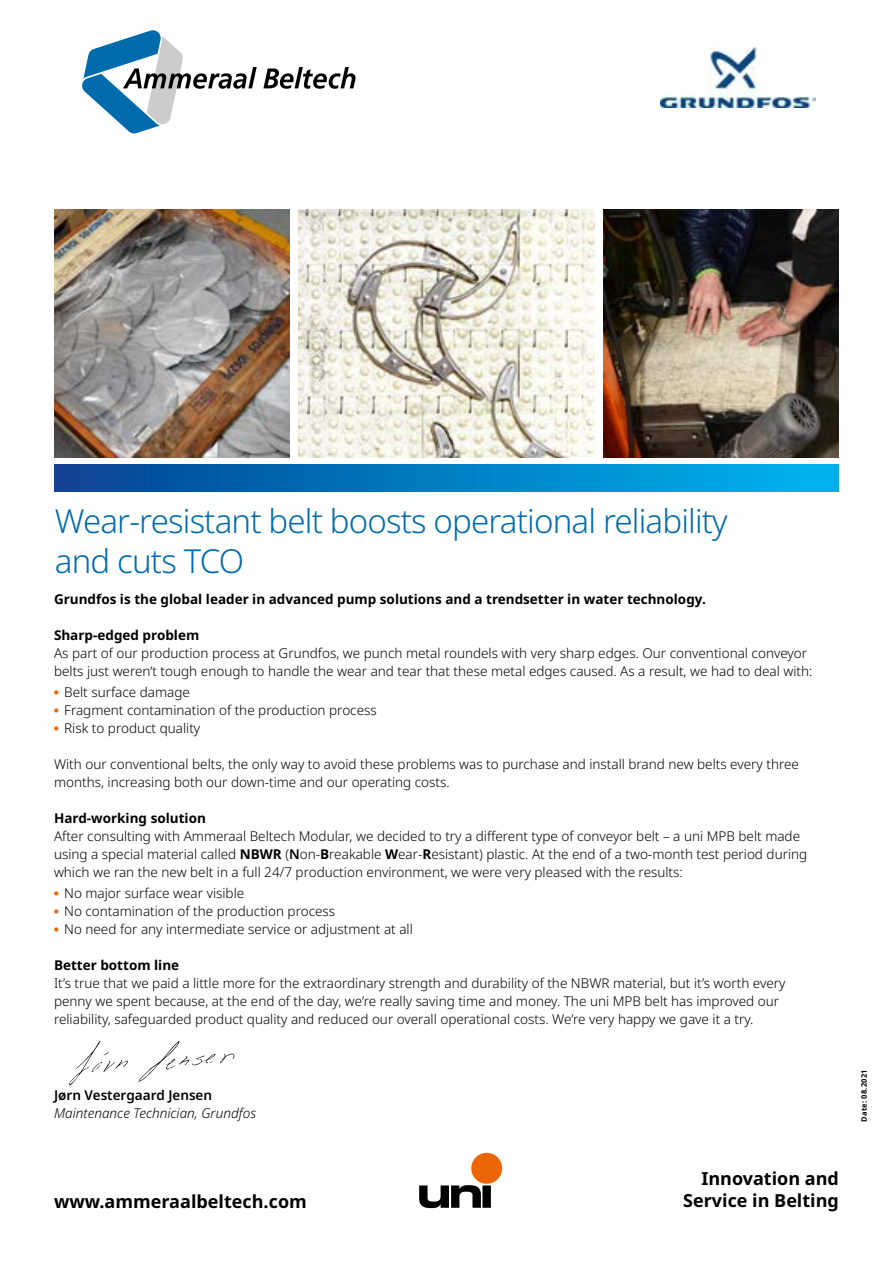
<style>
.page{position:relative;width:893px;height:1263px;background:#fff}
.page>*{position:absolute;margin:0;border:0;box-sizing:border-box;transform-origin:0 0}
.t1{font:300 33px/39.6px "Noto Sans";letter-spacing:-.025em;color:#006bac}
.t2{font:700 18px "Noto Sans";color:#000}
.t3{font:300 13.5px/18px "Noto Sans";color:#000}
.t4{font:700 13.5px "Noto Sans";color:#000}
.t5{font:italic 300 13.5px "Noto Sans";color:#000}
.t6{font:600 13.5px "Noto Sans";color:#000}
.t7{font:700 7.5px "Noto Sans";letter-spacing:.03em;color:#000}
.t8{font:4.5px "Harvey Balls";color:#ec6608}
.s1{font-weight:700}
.s2{font-weight:600}
</style>
<div class="page">
<svg style="left:82px;top:30px;width:273px;height:103px"></svg>
<svg style="left:419px;top:1185px;width:72px;height:23px"></svg>
<div style="left:471px;top:1153px;width:31px;height:31px;background:#ec6608;border-radius:50%"></div>
<img style="left:660px;top:47px;width:156px;height:60px">
<div style="left:54px;top:465px;width:785px;height:27px;background:linear-gradient(to right,#064395,#00b7f0)"></div>
<img style="left:54px;top:209px;width:235px;height:249px">
<img style="left:299px;top:209px;width:295px;height:249px">
<img style="left:603px;top:209px;width:236px;height:249px">
<svg style="left:138px;top:1041px;width:96px;height:41px"></svg>
<svg style="left:69px;top:1041px;width:59px;height:44px"></svg>
<h1 class="t1" style="left:55px;top:502px;width:674px">Wear-resistant belt boosts operational reliability and cuts TCO</h1>
<p class="t4" style="left:54px;top:590px;width:653px">Grundfos is the global leader in advanced pump solutions and a trendsetter in water technology.</p>
<p class="t4" style="left:54px;top:626px;width:147px">Sharp-edged problem</p>
<p class="t3" style="left:54px;top:644px;width:760px">As part of our production process at Grundfos, we punch metal roundels with very sharp edges. Our conventional conveyor belts just weren’t tough enough to handle the wear and tear that these metal edges caused. As a result, we had to deal with:</p>
<p class="t8" style="left:54px;top:690px;width:6px">4</p>
<p class="t3" style="left:64px;top:683px;width:127px">Belt surface damage</p>
<p class="t8" style="left:54px;top:708px;width:6px">4</p>
<p class="t3" style="left:64px;top:701px;width:314px">Fragment contamination of the production process</p>
<p class="t8" style="left:54px;top:726px;width:6px">4</p>
<p class="t3" style="left:64px;top:719px;width:138px">Risk to product quality</p>
<p class="t3" style="left:54px;top:755px;width:746px">With our conventional belts, the only way to avoid these problems was to purchase and install brand new belts every three months, increasing both our down-time and our operating costs.</p>
<p class="t4" style="left:54px;top:809px;width:153px">Hard-working solution</p>
<p class="t3" style="left:54px;top:827px;width:755px">After consulting with Ammeraal Beltech Modular, we decided to try a different type of conveyor belt – a uni MPB belt made using a special material called <span class="s1">NBWR</span> (<span class="s2">N</span>on-<span class="s1">B</span>reakable <span class="s1">W</span>ear-<span class="s1">R</span>esistant) plastic. At the end of a two-month test period during which we ran the new belt in a full 24/7 production environment, we were very pleased with the results:</p>
<p class="t8" style="left:54px;top:891px;width:6px">4</p>
<p class="t3" style="left:64px;top:884px;width:182px">No major surface wear visible</p>
<p class="t8" style="left:54px;top:909px;width:6px">4</p>
<p class="t3" style="left:64px;top:902px;width:273px">No contamination of the production process</p>
<p class="t8" style="left:54px;top:927px;width:6px">4</p>
<p class="t3" style="left:64px;top:920px;width:350px">No need for any intermediate service or adjustment at all</p>
<p class="t4" style="left:54px;top:956px;width:127px">Better bottom line</p>
<p class="t3" style="left:54px;top:974px;width:733px">It’s true that we paid a little more for the extraordinary strength and durability of the NBWR material, but it’s worth every penny we spent because, at the end of the day, we’re really saving time and money. The uni MPB belt has improved our reliability, safeguarded product quality and reduced our overall operational costs. We’re very happy we gave it a try.</p>
<p class="t6" style="left:54px;top:1085px;width:160px">Jørn Vestergaard Jensen</p>
<p class="t5" style="left:54px;top:1103px;width:204px">Maintenance Technician, Grundfos</p>
<h2 class="t2" style="left:701px;top:1166px;width:139px">Innovation and</h2>
<h2 class="t2" style="left:54px;top:1188px;width:254px">www.ammeraalbeltech.com</h2>
<h2 class="t2" style="left:683px;top:1188px;width:157px">Service in Belting</h2>
<p class="t7" style="left:859px;top:1122px;width:54px;rotate:-90deg">Date: 08.2021</p>
</div>
